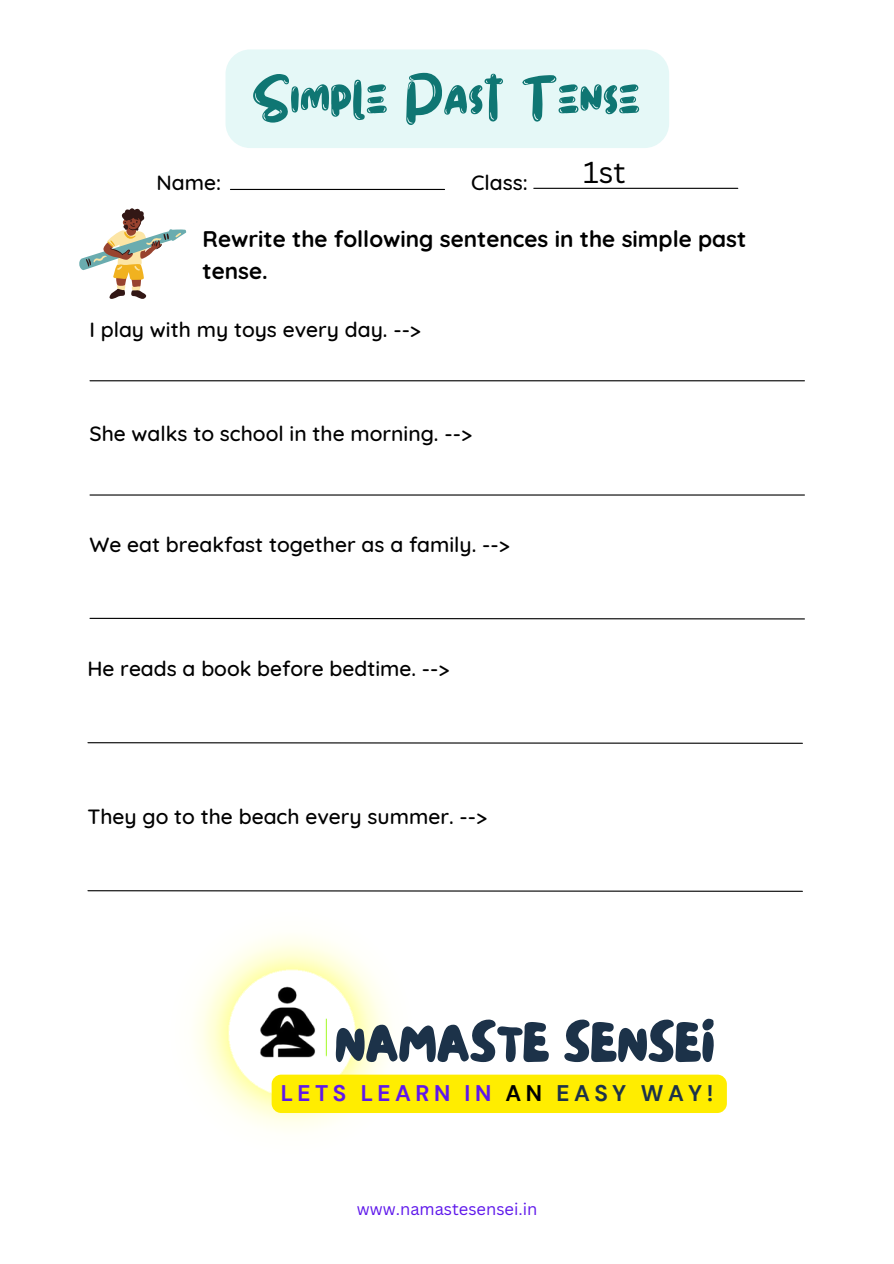
<style>
.page{position:relative;width:894px;height:1264px;background:#fff}
.page>*{position:absolute;margin:0;border:0;box-sizing:border-box;transform-origin:0 0}
.t1{font:69px "Stella";color:#0f7673}
.t2{font:55.65px "NF Lepetitcochon Regular";color:#1c3249}
.t3{font:29.4px "Canva Sans";color:#000}
.t4{font:700 22.5px/31.5px "Quicksand";color:#000}
.t5{font:700 22.5px "DM Sans";letter-spacing:.2em;color:#5e17eb}
.t6{font:500 21px "Quicksand";color:#000}
.t7{font:16.5px "Canva Sans";color:#5e17eb}
.s1{color:#000}
.s2{color:#1c3249}
</style>
<div class="page">
<hr style="left:533px;top:188px;width:204px;height:1px;background:#000">
<hr style="left:230px;top:189px;width:214px;height:1px;background:#000">
<hr style="left:90px;top:380px;width:714px;height:1px;background:#000">
<hr style="left:90px;top:494px;width:714px;height:1px;background:#000">
<svg style="left:89px;top:617px;width:716px;height:3px"></svg>
<svg style="left:79px;top:208px;width:107px;height:91px"></svg>
<div style="left:225px;top:49px;width:444px;height:99px;background:#e5f8f7;border-radius:25px"></div>
<svg style="left:87px;top:742px;width:716px;height:2px"></svg>
<svg style="left:87px;top:890px;width:716px;height:2px"></svg>
<svg style="left:195px;top:936px;width:218px;height:194px"></svg>
<div style="left:271px;top:1074px;width:455px;height:38px;background:#ffed00;border-radius:10px"></div>
<img style="left:240px;top:978px;width:87px;height:92px">
<p class="t6" style="left:156px;top:169px;width:66px">Name:</p>
<h1 class="t1" style="left:253px;top:64px;width:389px">Simple Past Tense</h1>
<p class="t6" style="left:471px;top:169px;width:58px">Class:</p>
<h3 class="t3" style="left:583px;top:151px;width:44px">1st</h3>
<p class="t4" style="left:202px;top:223px;width:545px">Rewrite the following sentences in the simple past tense.</p>
<p class="t6" style="left:89px;top:315px;width:333px">I play with my toys every day. --&gt;</p>
<p class="t6" style="left:89px;top:420px;width:384px">She walks to school in the morning. --&gt;</p>
<p class="t6" style="left:89px;top:530px;width:422px">We eat breakfast together as a family. --&gt;</p>
<p class="t6" style="left:87px;top:655px;width:363px">He reads a book before bedtime. --&gt;</p>
<p class="t6" style="left:87px;top:803px;width:401px">They go to the beach every summer. --&gt;</p>
<h2 class="t2" style="left:335px;top:1004px;width:381px">NAMASTE SENSEI</h2>
<p class="t5" style="left:280px;top:1078px;width:434px">LETS LEARN IN <span class="s1">AN</span> <span class="s2">EASY WAY!</span></p>
<p class="t7" style="left:357px;top:1197px;width:182px">www.namastesensei.in</p>
</div>
